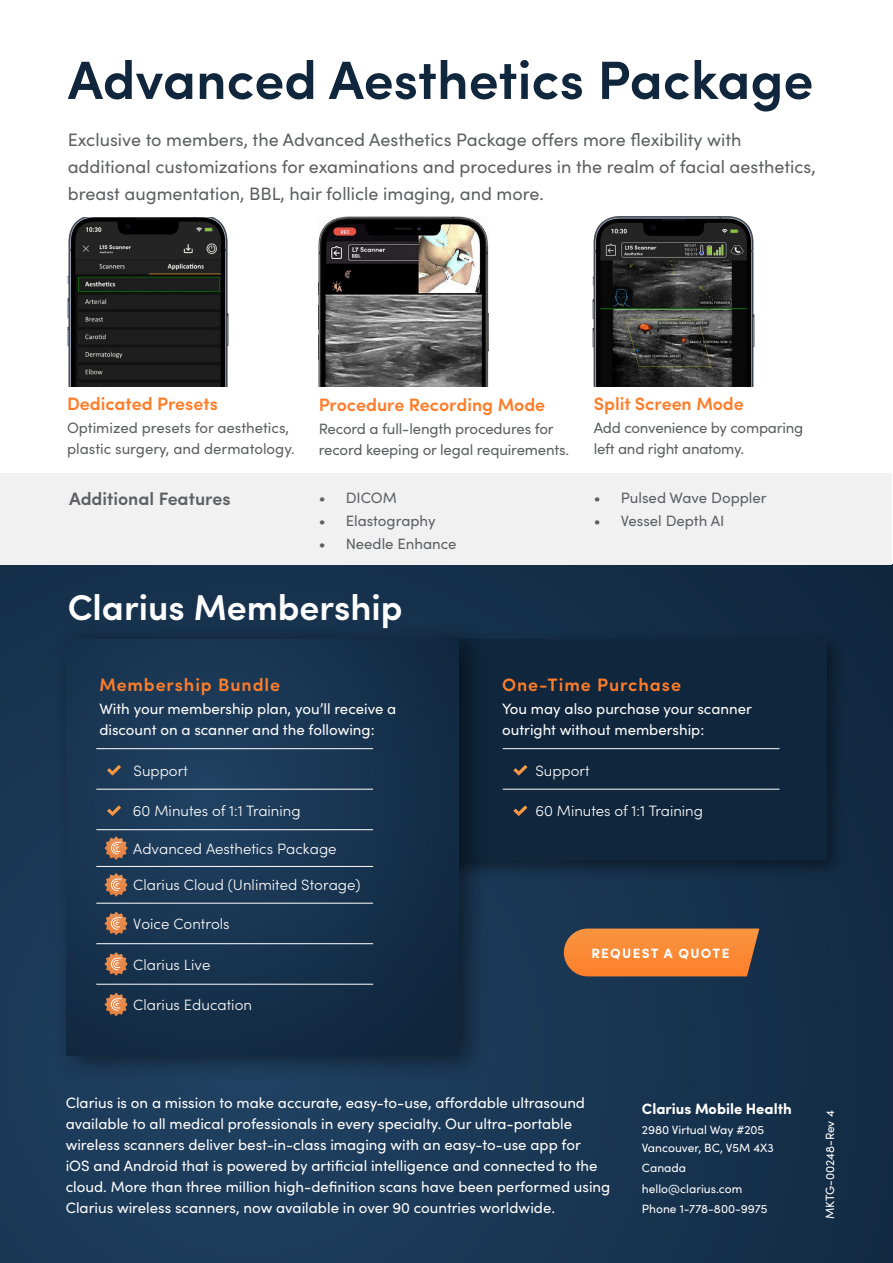
<style>
.page{position:relative;width:893px;height:1263px;background:#fff}
.page>*{position:absolute;margin:0;border:0;box-sizing:border-box;transform-origin:0 0}
.t1{font:600 54px "Sofia Pro";color:#0f263d}
.t2{font:600 36px "Sofia Pro";color:#fff}
.t3{font:18px/27px "Sofia Pro";color:#5f6062}
.t4{font:600 18px "Sofia Pro";color:#ff7d29}
.t5{font:600 18px "Sofia Pro";letter-spacing:.05em;color:#ff7d29}
.t6{font:600 18px "Sofia Pro";color:#5f6062}
.t7{font:15px/21px "Sofia Pro";color:#fff}
.t8{font:15px/21px "Sofia Pro";letter-spacing:-.01em;color:#5f6062}
.t9{font:300 15px "Sofia Pro";color:#fff}
.t10{font:700 15px "Sofia Pro";color:#fff}
.t11{font:700 13.5px "Sofia Pro";letter-spacing:.1em;color:#fff}
.t12{font:12px/20.4px "Sofia Pro";color:#fff}
</style>
<div class="page">
<div style="left:0;top:565px;width:893px;height:698px;background:linear-gradient(to right,#1e3d5c,#142e48)"></div>
<div style="left:426px;top:630px;width:421px;height:251px;background:#000;opacity:.45"></div>
<div style="left:436px;top:639px;width:390px;height:221px;background:#0f263d"></div>
<hr style="left:503px;top:748px;width:276px;height:1px;background:#fff">
<hr style="left:503px;top:789px;width:276px;height:1px;background:#fff">
<svg style="left:513px;top:765px;width:14px;height:10px"></svg>
<svg style="left:513px;top:805px;width:14px;height:11px"></svg>
<div style="left:52px;top:621px;width:438px;height:462px;background:#000;opacity:.48"></div>
<svg style="left:67px;top:639px;width:392px;height:416px;background:#18334f"></svg>
<hr style="left:96px;top:748px;width:277px;height:1px;background:#fff">
<hr style="left:96px;top:789px;width:277px;height:1px;background:#fff">
<hr style="left:96px;top:829px;width:277px;height:1px;background:#fff">
<hr style="left:96px;top:866px;width:277px;height:1px;background:#fff">
<hr style="left:96px;top:903px;width:277px;height:1px;background:#fff">
<hr style="left:96px;top:943px;width:277px;height:1px;background:#fff">
<hr style="left:96px;top:984px;width:277px;height:1px;background:#fff">
<svg style="left:107px;top:765px;width:14px;height:10px"></svg>
<svg style="left:107px;top:805px;width:14px;height:11px"></svg>
<img style="left:105px;top:836px;width:22px;height:24px">
<svg style="left:111px;top:842px;width:10px;height:12px"></svg>
<img style="left:105px;top:873px;width:22px;height:23px">
<svg style="left:111px;top:878px;width:10px;height:13px"></svg>
<img style="left:105px;top:912px;width:22px;height:23px">
<svg style="left:111px;top:917px;width:10px;height:13px"></svg>
<img style="left:105px;top:952px;width:22px;height:23px">
<svg style="left:111px;top:958px;width:10px;height:12px"></svg>
<img style="left:105px;top:993px;width:22px;height:23px">
<svg style="left:111px;top:998px;width:10px;height:13px"></svg>
<div style="left:1px;top:473px;width:891px;height:92px;background:#f1f1f2"></div>
<img style="left:67px;top:217px;width:162px;height:169px">
<img style="left:319px;top:217px;width:170px;height:169px">
<img style="left:592px;top:217px;width:163px;height:169px">
<svg style="left:564px;top:928px;width:195px;height:48px;background:#eb8437"></svg>
<h1 class="t1" style="left:68px;top:39px;width:747px">Advanced Aesthetics Package</h1>
<p class="t3" style="left:68px;top:125px;width:750px">Exclusive to members, the Advanced Aesthetics Package offers more flexibility with additional customizations for examinations and procedures in the realm of facial aesthetics, breast augmentation, BBL, hair follicle imaging, and more.</p>
<p class="t4" style="left:67px;top:390px;width:152px">Dedicated Presets</p>
<p class="t8" style="left:67px;top:417px;width:229px">Optimized presets for aesthetics, plastic surgery, and dermatology.</p>
<p class="t6" style="left:69px;top:485px;width:163px">Additional Features</p>
<p class="t4" style="left:319px;top:391px;width:228px">Procedure Recording Mode</p>
<p class="t8" style="left:319px;top:418px;width:252px">Record a full-length procedures for record keeping or legal requirements.</p>
<p class="t8" style="left:319px;top:486px;width:80px">• DICOM</p>
<p class="t8" style="left:319px;top:509px;width:118px">• Elastography</p>
<p class="t8" style="left:319px;top:533px;width:139px">• Needle Enhance</p>
<h2 class="t2" style="left:68px;top:580px;width:337px">Clarius Membership</h2>
<p class="t4" style="left:594px;top:390px;width:151px">Split Screen Mode</p>
<p class="t8" style="left:594px;top:417px;width:211px">Add convenience by comparing left and right anatomy.</p>
<p class="t8" style="left:594px;top:486px;width:174px">• Pulsed Wave Doppler</p>
<p class="t8" style="left:594px;top:509px;width:132px">• Vessel Depth AI</p>
<p class="t5" style="left:99px;top:671px;width:182px">Membership Bundle</p>
<p class="t7" style="left:99px;top:698px;width:299px">With your membership plan, you’ll receive a discount on a scanner and the following:</p>
<p class="t9" style="left:133px;top:759px;width:56px">Support</p>
<p class="t9" style="left:133px;top:800px;width:169px">60 Minutes of 1:1 Training</p>
<p class="t9" style="left:133px;top:837px;width:205px">Advanced Aesthetics Package</p>
<p class="t9" style="left:133px;top:874px;width:229px">Clarius Cloud (Unlimited Storage)</p>
<p class="t9" style="left:133px;top:913px;width:98px">Voice Controls</p>
<p class="t9" style="left:133px;top:953px;width:79px">Clarius Live</p>
<p class="t9" style="left:133px;top:994px;width:120px">Clarius Education</p>
<p class="t5" style="left:502px;top:671px;width:180px">One-Time Purchase</p>
<p class="t7" style="left:502px;top:698px;width:251px">You may also purchase your scanner outright without membership:</p>
<p class="t9" style="left:535px;top:759px;width:56px">Support</p>
<p class="t9" style="left:535px;top:800px;width:169px">60 Minutes of 1:1 Training</p>
<p class="t11" style="left:591px;top:942px;width:140px">REQUEST A QUOTE</p>
<p class="t7" style="left:66px;top:1091px;width:546px">Clarius is on a mission to make accurate, easy-to-use, affordable ultrasound available to all medical professionals in every specialty. Our ultra-portable wireless scanners deliver best-in-class imaging with an easy-to-use app for<br>iOS and Android that is powered by artificial intelligence and connected to the cloud. More than three million high-definition scans have been performed using Clarius wireless scanners, now available in over 90 countries worldwide.</p>
<p class="t10" style="left:642px;top:1097px;width:152px">Clarius Mobile Health</p>
<p class="t12" style="left:642px;top:1120px;width:133px;line-height:18px">2980 Virtual Way #205<br>Vancouver, BC, V5M 4X3</p>
<p class="t12" style="left:642px;top:1157px;width:127px">Canada hello@clarius.com<br>Phone 1-778-800-9975</p>
<p class="t12" style="left:819px;top:1219px;width:110px;rotate:-90deg">MKTG-00248-Rev 4</p>
</div>
